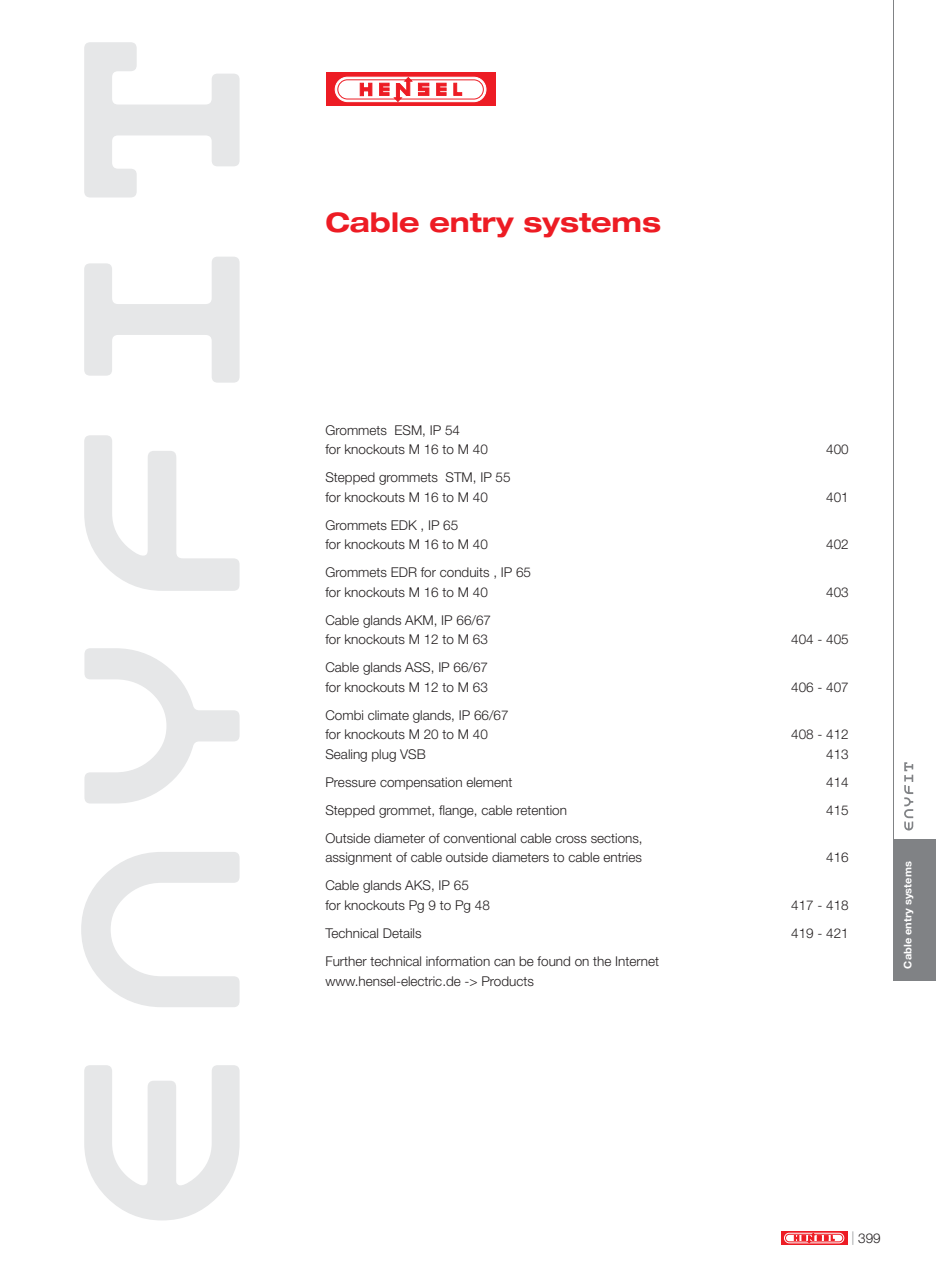
<style>
.page{position:relative;width:936px;height:1263px;background:#fff}
.page>*{position:absolute;margin:0;border:0;box-sizing:border-box;transform-origin:0 0}
.t1{font:700 expanded 27px "Helvetica Neue LT Pro";color:#ed1c24}
.t2{font:300 13.5px/19.5px "Helvetica Neue LT Pro";color:#231f20}
.t3{font:700 10.5px "Helvetica Neue LT Pro";color:#fff;scale:1.05 1}
.s1{color:#939598}
</style>
<div class="page">
<svg style="left:781px;top:1231px;width:66px;height:13px"></svg>
<svg style="left:784px;top:1233px;width:60px;height:10px"></svg>
<svg style="left:326px;top:72px;width:169px;height:34px;background:#ed232a"></svg>
<svg style="left:335px;top:77px;width:151px;height:25px"></svg>
<svg style="left:84px;top:648px;width:155px;height:155px"></svg>
<svg style="left:84px;top:1065px;width:155px;height:155px"></svg>
<svg style="left:81px;top:852px;width:158px;height:155px"></svg>
<svg style="left:84px;top:257px;width:155px;height:126px"></svg>
<svg style="left:84px;top:42px;width:155px;height:155px"></svg>
<svg style="left:84px;top:435px;width:155px;height:156px"></svg>
<div style="left:893px;top:839px;width:42px;height:141px;background:#808285"></div>
<hr style="left:893px;top:0;width:1px;height:942px;background:#808285">
<svg style="left:904px;top:762px;width:9px;height:68px"></svg>
<h1 class="t1" style="left:325px;top:207px;width:337px">Cable entry systems</h1>
<p class="t2" style="left:325px;top:422px;width:164px">Grommets ESM, IP 54<br>for knockouts M 16 to M 40</p>
<p class="t2" style="left:325px;top:469px;width:187px">Stepped grommets STM, IP 55 for knockouts M 16 to M 40</p>
<p class="t2" style="left:325px;top:517px;width:164px">Grommets EDK , IP 65<br>for knockouts M 16 to M 40</p>
<p class="t2" style="left:325px;top:564px;width:207px">Grommets EDR for conduits , IP 65 for knockouts M 16 to M 40</p>
<p class="t2" style="left:325px;top:612px;width:167px">Cable glands AKM, IP 66/67 for knockouts M 12 to M 63</p>
<p class="t2" style="left:325px;top:659px;width:164px">Cable glands ASS, IP 66/67 for knockouts M 12 to M 63</p>
<p class="t2" style="left:325px;top:707px;width:185px">Combi climate glands, IP 66/67 for knockouts M 20 to M 40</p>
<p class="t2" style="left:826px;top:441px;width:24px">400</p>
<p class="t2" style="left:826px;top:489px;width:24px">401</p>
<p class="t2" style="left:826px;top:536px;width:24px">402</p>
<p class="t2" style="left:826px;top:584px;width:24px">403</p>
<p class="t2" style="left:791px;top:631px;width:59px">404 - 405</p>
<p class="t2" style="left:791px;top:679px;width:59px">406 - 407</p>
<p class="t2" style="left:791px;top:726px;width:59px">408 - 412</p>
<p class="t2" style="left:325px;top:746px;width:102px">Sealing plug VSB</p>
<p class="t2" style="left:826px;top:746px;width:24px">413</p>
<p class="t2" style="left:325px;top:774px;width:188px">Pressure compensation element</p>
<p class="t2" style="left:826px;top:774px;width:24px">414</p>
<p class="t2" style="left:325px;top:802px;width:243px">Stepped grommet, flange, cable retention</p>
<p class="t2" style="left:826px;top:802px;width:24px">415</p>
<p class="t2" style="left:325px;top:830px;width:319px">Outside diameter of conventional cable cross sections, assignment of cable outside diameters to cable entries</p>
<p class="t2" style="left:826px;top:849px;width:24px">416</p>
<p class="t2" style="left:325px;top:877px;width:166px">Cable glands AKS, IP 65<br>for knockouts Pg 9 to Pg 48</p>
<p class="t2" style="left:791px;top:897px;width:59px">417 - 418</p>
<p class="t2" style="left:325px;top:925px;width:98px">Technical Details</p>
<p class="t2" style="left:791px;top:925px;width:59px">419 - 421</p>
<p class="t2" style="left:325px;top:953px;width:335px">Further technical information can be found on the Internet www.hensel-electric.de -&gt; Products</p>
<p class="t3" style="left:904px;top:968px;width:103px;rotate:-90deg">Cable entry systems</p>
<p class="t2" style="left:851px;top:1230px;width:31px"><span class="s1">|</span> 399</p>
</div>
